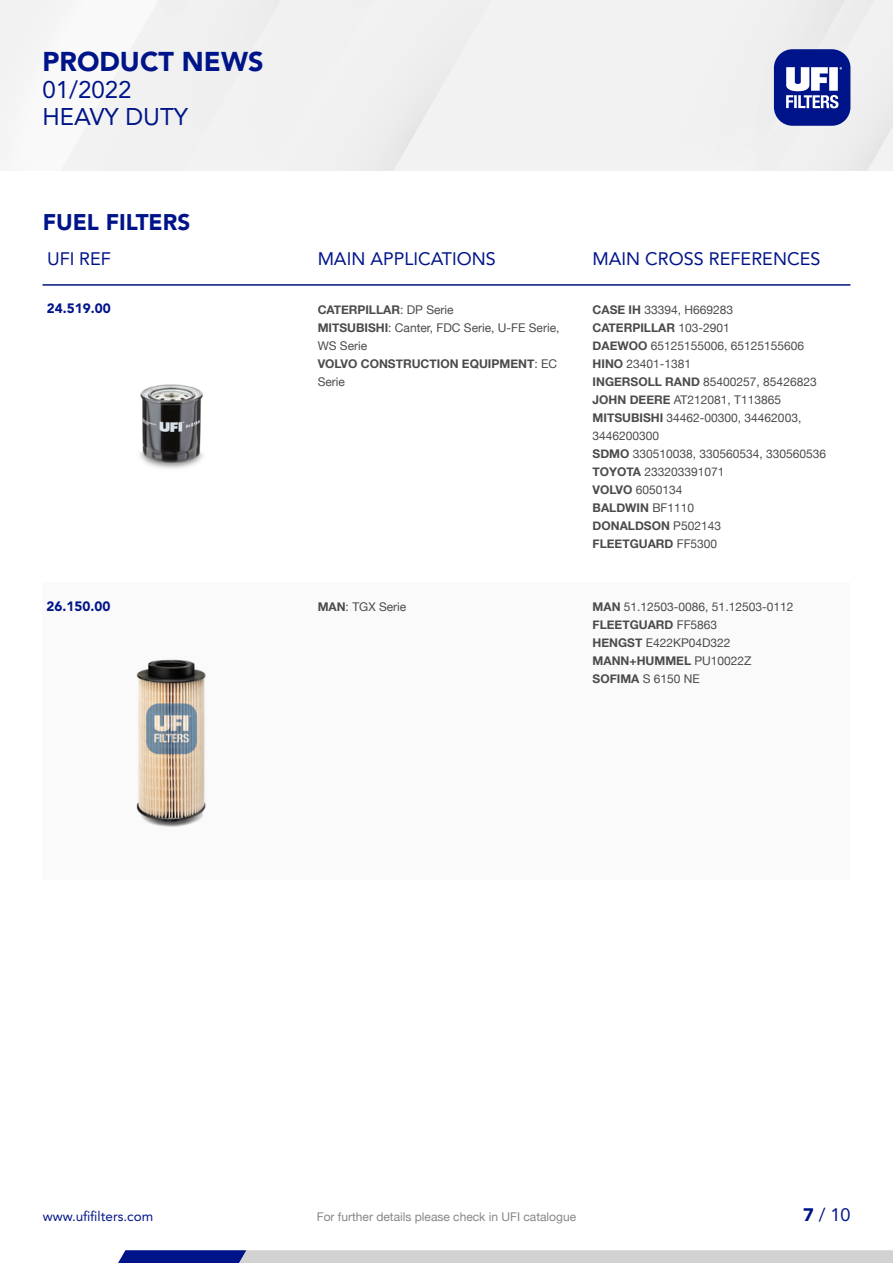
<style>
.page{position:relative;width:893px;height:1263px;background:#fff}
.page>*{position:absolute;margin:0;border:0;box-sizing:border-box;transform-origin:0 0}
.t1{font:900 27px "Avenir LT Std";color:#001489}
.t2{font:24px/27px "Avenir LT Std";color:#001489}
.t3{font:900 22.5px "Avenir LT Std";color:#001489}
.t4{font:18px "Avenir LT Std";color:#001489}
.t5{font:13.5px "Avenir LT Std";color:#001489}
.t6{font:900 13.5px "Avenir LT Std";color:#001489}
.t7{font:12px/18px "Helvetica Neue";color:#4b4b4b}
.t8{font:12px "Helvetica Neue";color:#878787}
.s1{font-weight:700}
.s2{font-weight:900}
</style>
<div class="page">
<div style="left:43px;top:583px;width:807px;height:297px;background:#f5f5f5"></div>
<img style="left:140px;top:384px;width:63px;height:85px">
<img style="left:136px;top:659px;width:70px;height:168px">
<svg style="left:774px;top:49px;width:76px;height:77px"></svg>
<svg style="left:118px;top:1250px;width:775px;height:13px"></svg>
<hr style="left:43px;top:284px;width:807px;height:2px;background:#001489">
<h1 class="t1" style="left:43px;top:45px;width:222px">PRODUCT NEWS</h1>
<h2 class="t2" style="left:43px;top:76px;width:147px">01/2022<br>HEAVY DUTY</h2>
<h3 class="t3" style="left:43px;top:208px;width:149px">FUEL FILTERS</h3>
<h3 class="t4" style="left:47px;top:248px;width:65px">UFI REF</h3>
<h3 class="t4" style="left:318px;top:248px;width:180px">MAIN APPLICATIONS</h3>
<h3 class="t4" style="left:593px;top:248px;width:229px">MAIN CROSS REFERENCES</h3>
<p class="t6" style="left:47px;top:300px;width:65px">24.519.00</p>
<p class="t7" style="left:318px;top:301px;width:243px"><span class="s1">CATERPILLAR</span>: DP Serie<br><span class="s1">MITSUBISHI</span>: Canter, FDC Serie, U-FE Serie,<br>WS Serie<br><span class="s1">VOLVO CONSTRUCTION EQUIPMENT</span>: EC<br>Serie</p>
<p class="t7" style="left:593px;top:301px;width:235px"><span class="s1">CASE IH</span> 33394, H669283<br><span class="s1">CATERPILLAR</span> 103-2901<br><span class="s1">DAEWOO</span> 65125155006, 65125155606<br><span class="s1">HINO</span> 23401-1381<br><span class="s1">INGERSOLL RAND</span> 85400257, 85426823<br><span class="s1">JOHN DEERE</span> AT212081, T113865<br><span class="s1">MITSUBISHI</span> 34462-00300, 34462003,<br>3446200300<br><span class="s1">SDMO</span> 330510038, 330560534, 330560536<br><span class="s1">TOYOTA</span> 233203391071<br><span class="s1">VOLVO</span> 6050134<br><span class="s1">BALDWIN</span> BF1110<br><span class="s1">DONALDSON</span> P502143<br><span class="s1">FLEETGUARD</span> FF5300</p>
<p class="t6" style="left:47px;top:598px;width:65px">26.150.00</p>
<p class="t7" style="left:318px;top:599px;width:90px"><span class="s1">MAN</span>: TGX Serie</p>
<p class="t7" style="left:593px;top:599px;width:202px"><span class="s1">MAN</span> 51.12503-0086, 51.12503-0112<br><span class="s1">FLEETGUARD</span> FF5863<br><span class="s1">HENGST</span> E422KP04D322<br><span class="s1">MANN+HUMMEL</span> PU10022Z<br><span class="s1">SOFIMA</span> S 6150 NE</p>
<p class="t5" style="left:43px;top:1208px;width:112px">www.ufifilters.com</p>
<p class="t8" style="left:317px;top:1208px;width:261px">For further details please check in UFI catalogue</p>
<h3 class="t4" style="left:803px;top:1204px;width:49px"><span class="s2">7</span> / 10</h3>
</div>
